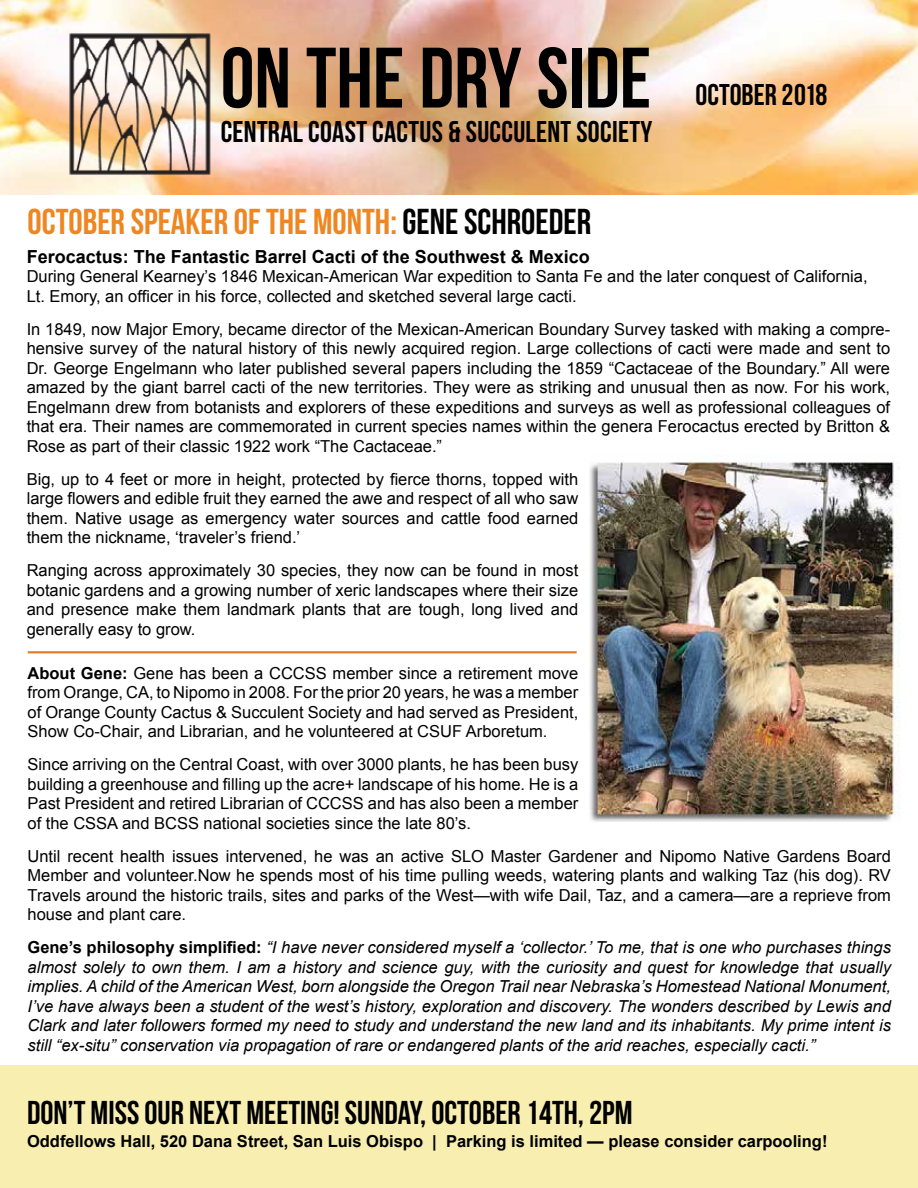
<style>
.page{position:relative;width:918px;height:1188px;background:#fff}
.page>*{position:absolute;margin:0;border:0;box-sizing:border-box;transform-origin:0 0}
.t1{font:85.5px "Bebas Neue";color:#000}
.t2{font:36px "Bebas Neue";color:#ee8722}
.t3{font:33px "Bebas Neue";color:#000}
.t4{font:30px "Bebas Neue";letter-spacing:.01em;color:#000}
.t5{font:700 18px "Arial";color:#000}
.t6{font:16.5px/19.5px "Arial";color:#000;text-align:justify}
.t7{font:italic 16.5px/19.5px "Arial";color:#000;text-align:justify}
.t8{font:700 16.5px "Arial";color:#000}
.s1{color:#000}
.s2{font-weight:700}
.s3{font-weight:700;font-style:normal}
</style>
<div class="page">
<div style="left:0;top:1065px;width:918px;height:123px;background:#f8eeb0"></div>
<img style="left:0;top:0;width:918px;height:194px">
<hr style="left:28px;top:651px;width:549px;height:2px;background:#dd8226">
<img style="left:589px;top:460px;width:311px;height:362px">
<img style="left:65px;top:29px;width:149px;height:149px">
<h1 class="t1" style="left:221px;top:31px;width:432px">ON THE DRY SIDE</h1>
<h3 class="t4" style="left:221px;top:115px;width:433px">CENTRAL COAST CACTUS &amp; SUCCULENT SOCIETY</h3>
<h2 class="t2" style="left:28px;top:202px;width:565px">OCTOBER SPEAKER OF THE MONTH:<span class="s1">GENE SCHROEDER</span></h2>
<h3 class="t4" style="left:696px;top:78px;width:133px">OCTOBER 2018</h3>
<p class="t5" style="left:27px;top:244px;width:565px">Ferocactus: The Fantastic Barrel Cacti of the Southwest &amp; Mexico</p>
<p class="t6" style="left:27px;top:267px;width:843px">During General Kearney’s 1846 Mexican-American War expedition to Santa Fe and the later conquest of California,<br>Lt. Emory, an officer in his force, collected and sketched several large cacti.</p>
<p class="t6" style="left:27px;top:319px;width:865px">In 1849, now Major Emory, became director of the Mexican-American Boundary Survey tasked with making a compre&shy;hensive survey of the natural history of this newly acquired region. Large collections of cacti were made and sent to Dr. George Engelmann who later published several papers including the 1859 “Cactaceae of the Boundary.” All were amazed by the giant barrel cacti of the new territories. They were as striking and unusual then as now. For his work, Engelmann drew from botanists and explorers of these expeditions and surveys as well as professional colleagues of that era. Their names are commemorated in current species names within the genera Ferocactus erected by Britton &amp; Rose as part of their classic 1922 work “The Cactaceae.”</p>
<p class="t6" style="left:27px;top:469px;width:553px">Big, up to 4 feet or more in height, protected by fierce thorns, topped with large flowers and edible fruit they earned the awe and respect of all who saw them. Native usage as emergency water sources and cattle food earned them the nickname, ‘traveler’s friend.’</p>
<p class="t6" style="left:27px;top:561px;width:553px">Ranging across approximately 30 species, they now can be found in most botanic gardens and a growing number of xeric landscapes where their size and presence make them landmark plants that are tough, long lived and generally easy to grow.</p>
<p class="t6" style="left:28px;top:663px;width:552px"><span class="s2">About Gene:</span> Gene has been a CCCSS member since a retirement move from Orange, CA, to Nipomo in 2008. For the prior 20 years, he was a member of Orange County Cactus &amp; Succulent Society and had served as President, Show Co-Chair, and Librarian, and he volunteered at CSUF Arboretum.</p>
<p class="t6" style="left:28px;top:755px;width:552px">Since arriving on the Central Coast, with over 3000 plants, he has been busy building a greenhouse and filling up the acre+ landscape of his home. He is a Past President and retired Librarian of CCCSS and has also been a member of the CSSA and BCSS national societies since the late 80’s.</p>
<p class="t6" style="left:28px;top:846px;width:865px">Until recent health issues intervened, he was an active SLO Master Gardener and Nipomo Native Gardens Board Member and volunteer.Now he spends most of his time pulling weeds, watering plants and walking Taz (his dog). RV Travels around the historic trails, sites and parks of the West—with wife Dail, Taz, and a camera—are a reprieve from house and plant care.</p>
<p class="t7" style="left:28px;top:938px;width:865px"><span class="s3">Gene’s philosophy simplified:</span> “I have never considered myself a ‘collector.’ To me, that is one who purchases things almost solely to own them. I am a history and science guy, with the curiosity and quest for knowledge that usually implies. A child of the American West, born alongside the Oregon Trail near Nebraska’s Homestead National Monument, I’ve have always been a student of the west’s history, exploration and discovery. The wonders described by Lewis and Clark and later followers formed my need to study and understand the new land and its inhabitants. My prime intent is still “ex-situ” conservation via propagation of rare or endangered plants of the arid reaches, especially cacti.”</p>
<h3 class="t3" style="left:27px;top:1095px;width:607px">DON’T MISS OUR NEXT MEETING! SUNDAY, OCTOBER 14TH, 2pm</h3>
<p class="t8" style="left:27px;top:1130px;width:802px">Oddfellows Hall, 520 Dana Street, San Luis Obispo | Parking is limited — please consider carpooling!</p>
</div>
